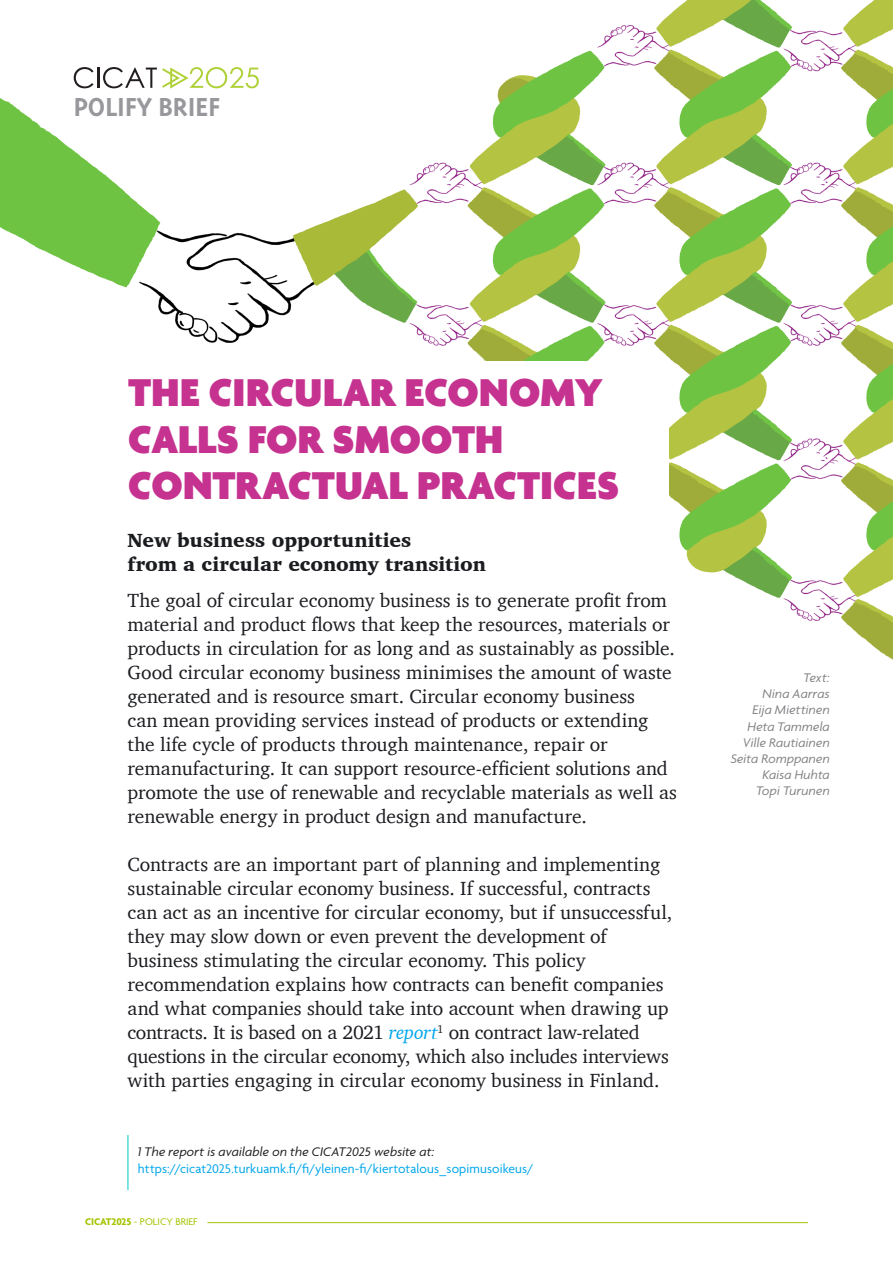
<style>
.page{position:relative;width:893px;height:1263px;background:#fff}
.page>*{position:absolute;margin:0;border:0;box-sizing:border-box;transform-origin:0 0}
.headline{font:900 42px/46.5px "Agenda";color:#c5328f}
.Nimike{font:700 30px "Triplex Sans OT";color:#98989c}
.english_main{font:19.5px/24px "Charter";letter-spacing:-.005em;color:#1b1c20}
.english_main-2{font:900 19.5px "Charter";letter-spacing:.005em;color:#1b1c20}
.viitetekstit{font:italic 13.5px "Agenda";letter-spacing:.01em;color:#818084}
.viitetekstit-2{font:13.5px "Agenda";letter-spacing:.01em;color:#00a6eb}
.viitetekstit-3{font:italic 13.5px "Agenda";letter-spacing:.01em;color:#1b1c20}
.t1{font:10.5px "Agenda";color:#a3c400}
.s1{font-style:italic;color:#00a6eb}
.s2{font-weight:700}
</style>
<div class="page">
<img style="left:0;top:0;width:893px;height:660px">
<div style="left:108px;top:361px;width:561px;height:143px;background:#fff"></div>
<div style="left:108px;top:464px;width:428px;height:56px;background:#fff"></div>
<hr style="left:207px;top:1222px;width:601px;height:1px;background:#a3c400">
<svg style="left:74px;top:67px;width:20px;height:21px"></svg>
<hr style="left:97px;top:68px;width:2px;height:20px;background:#231f20">
<svg style="left:103px;top:67px;width:156px;height:22px"></svg>
<hr style="left:128px;top:1135px;width:1px;height:55px;background:#00c9cd">
<h1 class="Nimike" style="left:74px;top:92px;width:148px">POLIFY BRIEF</h1>
<p class="headline" style="left:128px;top:369px;width:476px">THE CIRCULAR ECONOMY<br>CALLS FOR SMOOTH</p>
<p class="headline" style="left:128px;top:462px;width:492px">CONTRACTUAL PRACTICES</p>
<p class="english_main-2" style="left:128px;top:528px;width:285px">New business opportunities</p>
<p class="english_main-2" style="left:128px;top:552px;width:360px">from a circular economy transition</p>
<p class="english_main" style="left:128px;top:588px;width:551px">The goal of circular economy business is to generate profit from material and product flows that keep the resources, materials or products in circulation for as long and as sustainably as possible.<br>Good circular economy business minimises the amount of waste generated and is resource smart. Circular economy business<br>can mean providing services instead of products or extending the life cycle of products through maintenance, repair or remanufacturing. It can support resource-efficient solutions and promote the use of renewable and recyclable materials as well as renewable energy in product design and manufacture.</p>
<p class="english_main" style="left:128px;top:852px;width:546px">Contracts are an important part of planning and implementing sustainable circular economy business. If successful, contracts can act as an incentive for circular economy, but if unsuccessful, they may slow down or even prevent the development of business stimulating the circular economy. This policy recommendation explains how contracts can benefit companies and what companies should take into account when drawing up contracts. It is based on a 2021 <span class="s1">report</span><sup>1</sup> on contract law-related questions in the circular economy, which also includes interviews with parties engaging in circular economy business in Finland.</p>
<h2 class="viitetekstit-3" style="left:138px;top:1144px;width:298px">1 The report is available on the CICAT2025 website at:</h2>
<h2 class="viitetekstit-2" style="left:138px;top:1160px;width:397px">https://cicat2025.turkuamk.fi/fi/yleinen-fi/kiertotalous_sopimusoikeus/</h2>
<p class="t1" style="left:85px;top:1215px;width:114px"><span class="s2">CICAT2025</span> - POLICY BRIEF</p>
<h2 class="viitetekstit" style="left:803px;top:670px;width:28px">Text:</h2>
<h2 class="viitetekstit" style="left:762px;top:686px;width:69px">Nina Aarras</h2>
<h2 class="viitetekstit" style="left:753px;top:702px;width:79px">Eija Miettinen</h2>
<h2 class="viitetekstit" style="left:747px;top:718px;width:84px">Heta Tammela</h2>
<h2 class="viitetekstit" style="left:743px;top:734px;width:88px">Ville Rautiainen</h2>
<h2 class="viitetekstit" style="left:731px;top:751px;width:100px">Seita Romppanen</h2>
<h2 class="viitetekstit" style="left:762px;top:767px;width:69px">Kaisa Huhta</h2>
<h2 class="viitetekstit" style="left:756px;top:783px;width:75px">Topi Turunen</h2>
</div>
